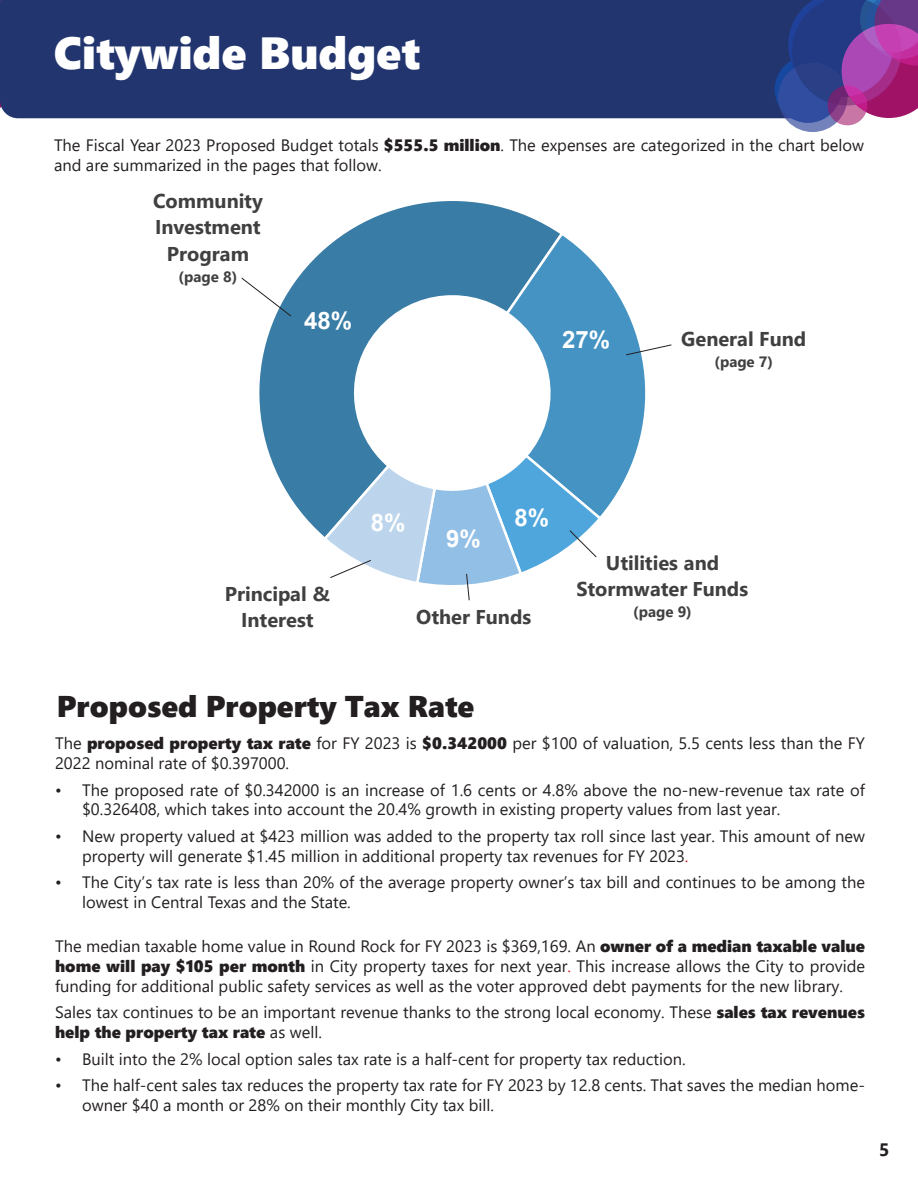
<style>
.page{position:relative;width:918px;height:1188px;background:#fff}
.page>*{position:absolute;margin:0;border:0;box-sizing:border-box;transform-origin:0 0}
.t1{font:italic 500 48px "Barbie";color:#fff}
.t2{font:45px "Segoe UI Black";color:#fff}
.t3{font:30px "Segoe UI Black";color:#231f20}
.t4{font:700 24px "Arial";color:#fff}
.t5{font:700 19.95px/26.5px "Segoe UI";color:#404040;text-align:center}
.t6{font:700 18px "Segoe UI";color:#231f20}
.t7{font:16.5px/19.8px "Segoe UI";color:#231f20}
.t8{font:700 15px "Segoe UI";letter-spacing:-.005em;color:#404040}
.s1{font-family:"Segoe UI Black"}
.s2{color:#d1232a}
</style>
<div class="page">
<div style="left:0;top:0;width:788px;height:118px;background:#22356f"></div>
<div style="left:775px;top:56px;width:67px;height:67px;background:#15489e;border-radius:50%"></div>
<svg style="left:778px;top:63px;width:69px;height:69px"></svg>
<svg style="left:828px;top:86px;width:39px;height:39px"></svg>
<svg style="left:788px;top:0;width:130px;height:118px;background:#673b8f"></svg>
<svg style="left:259px;top:201px;width:295px;height:333px;fill:#397ca6"></svg>
<svg style="left:504px;top:230px;width:142px;height:282px;fill:#4493c3"></svg>
<svg style="left:241px;top:277px;width:51px;height:40px"></svg>
<svg style="left:625px;top:344px;width:47px;height:12px"></svg>
<svg style="left:321px;top:452px;width:283px;height:149px"></svg>
<p class="t2" style="left:54px;top:20px;width:368px">Citywide Budget</p>
<h1 class="t1" style="left:57px;top:39px;width:334px">Property Tax Facts</h1>
<p class="t7" style="left:54px;top:134px;width:812px">The Fiscal Year 2023 Proposed Budget totals <span class="s1">$555.5 million</span>. The expenses are categorized in the chart below and are summarized in the pages that follow.</p>
<p class="t5" style="left:153px;top:186px;width:111px">Community<br>Investment<br>Program</p>
<p class="t8" style="left:179px;top:263px;width:60px">(page 8)</p>
<p class="t4" style="left:304px;top:304px;width:50px">48%</p>
<p class="t4" style="left:562px;top:323px;width:50px">27%</p>
<p class="t5" style="left:681px;top:324px;width:126px">General Fund</p>
<p class="t8" style="left:714px;top:348px;width:60px">(page 7)</p>
<p class="t5" style="left:225px;top:579px;width:106px">Principal &amp;<br>Interest</p>
<p class="t4" style="left:371px;top:505px;width:36px">8%</p>
<p class="t4" style="left:514px;top:501px;width:36px">8%</p>
<p class="t4" style="left:446px;top:521px;width:36px">9%</p>
<p class="t5" style="left:577px;top:548px;width:173px">Utilities and<br>Stormwater Funds</p>
<p class="t5" style="left:416px;top:602px;width:117px">Other Funds</p>
<p class="t8" style="left:633px;top:598px;width:60px">(page 9)</p>
<p class="t3" style="left:57px;top:685px;width:419px">Proposed Property Tax Rate</p>
<p class="t7" style="left:55px;top:732px;width:812px">The <span class="s1">proposed property tax rate</span> for FY 2023 is <span class="s1">$0.342000</span> per $100 of valuation, 5.5 cents less than the FY<br>2022 nominal rate of $0.397000.</p>
<p class="t7" style="left:82px;top:778px;width:785px;text-indent:-27px">• The proposed rate of $0.342000 is an increase of 1.6 cents or 4.8% above the no-new-revenue tax rate of $0.326408, which takes into account the 20.4% growth in existing property values from last year.</p>
<p class="t7" style="left:82px;top:825px;width:785px;text-indent:-27px">• New property valued at $423 million was added to the property tax roll since last year. This amount of new property will generate $1.45 million in additional property tax revenues for FY 2023<span class="s2">.</span></p>
<p class="t7" style="left:82px;top:871px;width:785px;text-indent:-27px">• The City’s tax rate is less than 20% of the average property owner’s tax bill and continues to be among the lowest in Central Texas and the State.</p>
<p class="t7" style="left:55px;top:935px;width:812px;text-align:justify">The median taxable home value in Round Rock for FY 2023 is $369,169. An <span class="s1">owner of a median taxable value home will pay $105 per month</span> in City property taxes for next year<span class="s2">.</span> This increase allows the City to provide funding for additional public safety services as well as the voter approved debt payments for the new library.</p>
<p class="t7" style="left:55px;top:1001px;width:811px">Sales tax continues to be an important revenue thanks to the strong local economy. These <span class="s1">sales tax revenues help the property tax rate</span> as well.</p>
<p class="t7" style="left:55px;top:1047px;width:632px">• Built into the 2% local option sales tax rate is a half-cent for property tax reduction.</p>
<p class="t7" style="left:82px;top:1074px;width:785px;text-indent:-27px">• The half-cent sales tax reduces the property tax rate for FY 2023 by 12.8 cents. That saves the median home&shy;owner $40 a month or 28% on their monthly City tax bill.</p>
<p class="t6" style="left:879px;top:1132px;width:12px">5</p>
</div>
